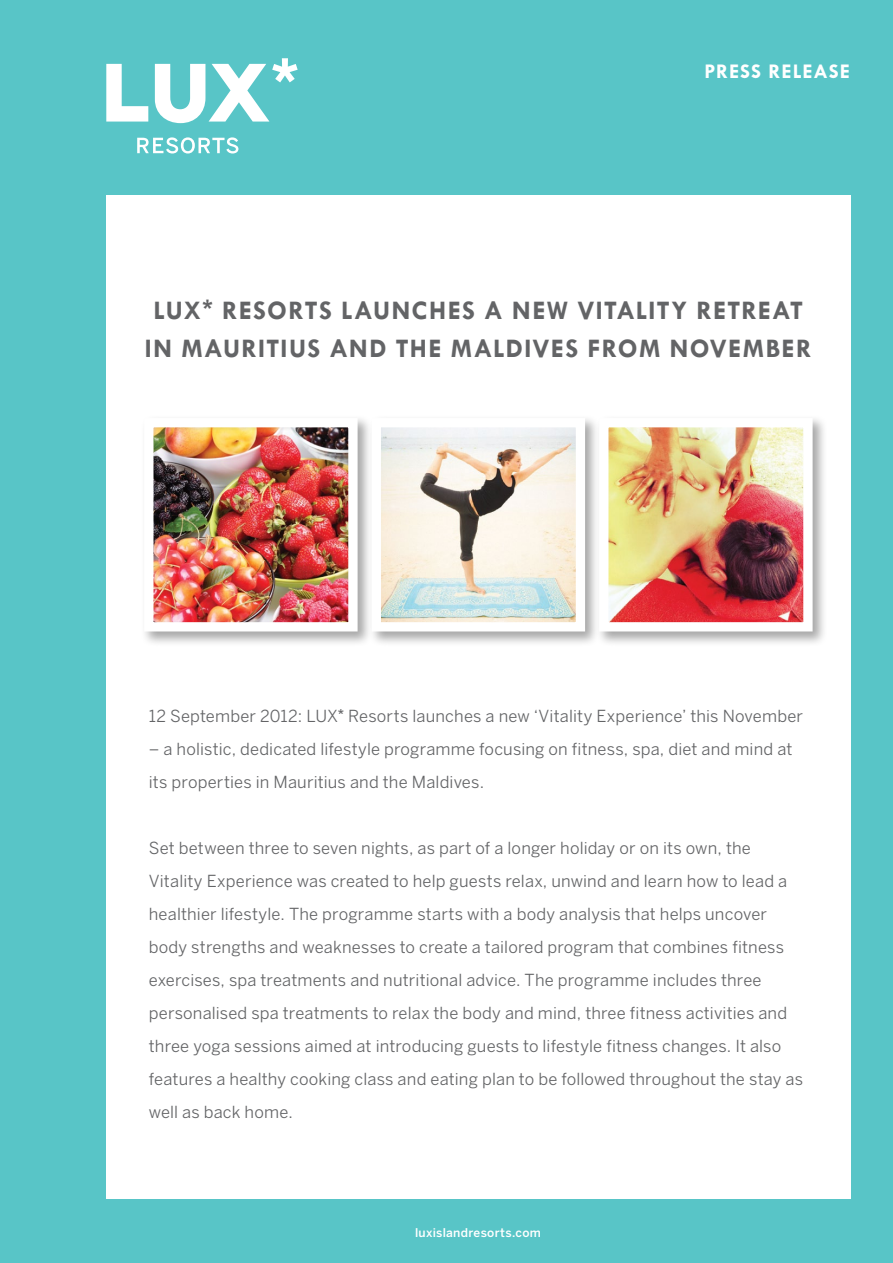
<style>
.page{position:relative;width:893px;height:1263px;background:#58c5c7}
.page>*{position:absolute;margin:0;border:0;box-sizing:border-box;transform-origin:0 0}
.t1{font:700 27px/37.5px "Tw Cen";letter-spacing:.045em;color:#636466;text-align:center}
.t2{font:700 21px "Tw Cen MT Std";letter-spacing:.045em;color:#fff}
.t3{font:16.5px/33px "Benton Sans";letter-spacing:.01em;color:#636466}
.t4{font:500 12px "Benton Sans";letter-spacing:.025em;color:#fff}
.s1{font-family:"Arial"}
</style>
<div class="page">
<div style="left:106px;top:196px;width:744px;height:1003px;background:#fff"></div>
<div style="left:141px;top:415px;width:232px;height:232px;background:#000;opacity:.35"></div>
<img style="left:154px;top:428px;width:194px;height:193px">
<div style="left:144px;top:418px;width:214px;height:213px;border:9px solid #fff"></div>
<div style="left:596px;top:415px;width:232px;height:232px;background:#000;opacity:.35"></div>
<img style="left:609px;top:428px;width:194px;height:193px">
<div style="left:599px;top:418px;width:214px;height:213px;border:9px solid #fff"></div>
<div style="left:369px;top:415px;width:231px;height:232px;background:#000;opacity:.35"></div>
<img style="left:382px;top:428px;width:193px;height:193px">
<svg style="left:106px;top:64px;width:42px;height:58px"></svg>
<svg style="left:155px;top:58px;width:143px;height:65px"></svg>
<svg style="left:137px;top:137px;width:101px;height:16px"></svg>
<p class="t2" style="left:704px;top:60px;width:147px">PRESS RELEASE</p>
<h1 class="t1" style="left:145px;top:291px;width:666px">LUX<span class="s1">*</span> RESORTS LAUNCHES A NEW VITALITY RETREAT<br>IN MAURITIUS AND THE MALDIVES FROM NOVEMBER</h1>
<p class="t3" style="left:149px;top:700px;width:656px">12 September 2012: LUX<span class="s1">*</span> Resorts launches a new ‘Vitality Experience’ this November</p>
<p class="t3" style="left:149px;top:733px;width:645px">– a holistic, dedicated lifestyle programme focusing on fitness, spa, diet and mind at its properties in Mauritius and the Maldives.</p>
<p class="t3" style="left:149px;top:832px;width:656px">Set between three to seven nights, as part of a longer holiday or on its own, the Vitality Experience was created to help guests relax, unwind and learn how to lead a healthier lifestyle. The programme starts with a body analysis that helps uncover body strengths and weaknesses to create a tailored program that combines fitness exercises, spa treatments and nutritional advice. The programme includes three personalised spa treatments to relax the body and mind, three fitness activities and three yoga sessions aimed at introducing guests to lifestyle fitness changes. It also features a healthy cooking class and eating plan to be followed throughout the stay as well as back home.</p>
<p class="t4" style="left:415px;top:1226px;width:127px">luxislandresorts.com</p>
</div>
